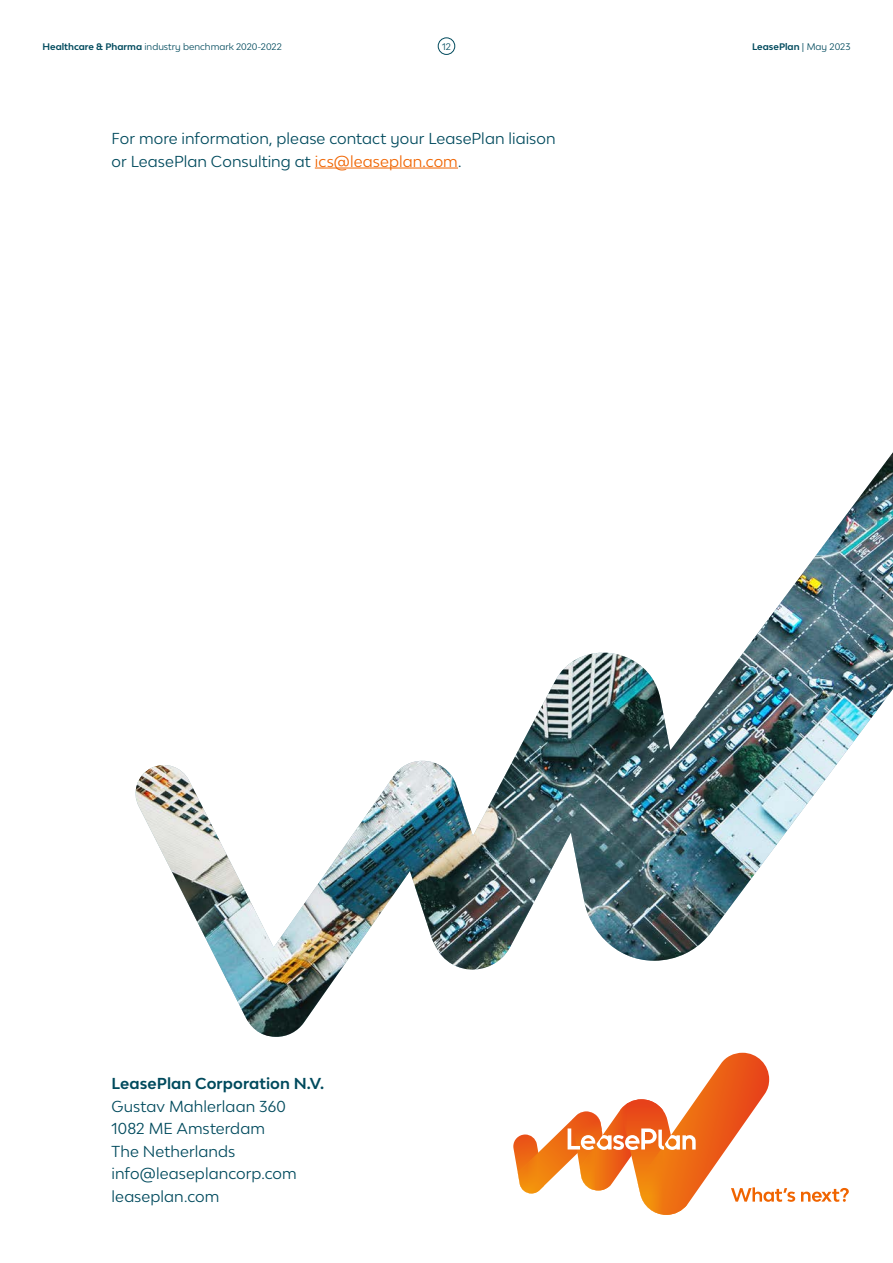
<style>
.page{position:relative;width:893px;height:1263px;background:#fff}
.page>*{position:absolute;margin:0;border:0;box-sizing:border-box;transform-origin:0 0}
.LP_body_copy_10pt_pe{font:15px/22.5px "Lease Plan";letter-spacing:.005em;color:#004a5d}
.t1{font:9px "Lease Plan";color:#004a5d}
.t2{font:700 9px "Lease Plan";color:#004a5d}
.s1{font-weight:700}
.s2{font-weight:400}
.s3{color:#f06400}
</style>
<div class="page">
<svg style="left:513px;top:1053px;width:336px;height:162px"></svg>
<hr style="left:315px;top:168px;width:143px;height:1px;background:#f06400">
<img style="left:135px;top:452px;width:758px;height:585px">
<div style="left:438px;top:38px;width:17px;height:17px;border:1px solid #004a5d;border-radius:50%"></div>
<p class="t1" style="left:43px;top:40px;width:241px"><span class="s1">Healthcare &amp; Pharma</span> industry benchmark 2020-2022</p>
<p class="t1" style="left:442px;top:40px;width:10px">12</p>
<p class="t2" style="left:752px;top:40px;width:100px">LeasePlan <span class="s2">| May 2023</span></p>
<p class="LP_body_copy_10pt_pe" style="left:112px;top:127px;width:446px">For more information, please contact your LeasePlan liaison or LeasePlan Consulting at <span class="s3">ics@leaseplan.com</span>.</p>
<p class="LP_body_copy_10pt_pe" style="left:112px;top:1072px;width:214px"><span class="s1">LeasePlan Corporation N.V.<br></span>Gustav Mahlerlaan 360<br>1082 ME Amsterdam<br>The Netherlands info@leaseplancorp.com</p>
<p class="LP_body_copy_10pt_pe" style="left:112px;top:1184px;width:109px">leaseplan.com</p>
</div>
